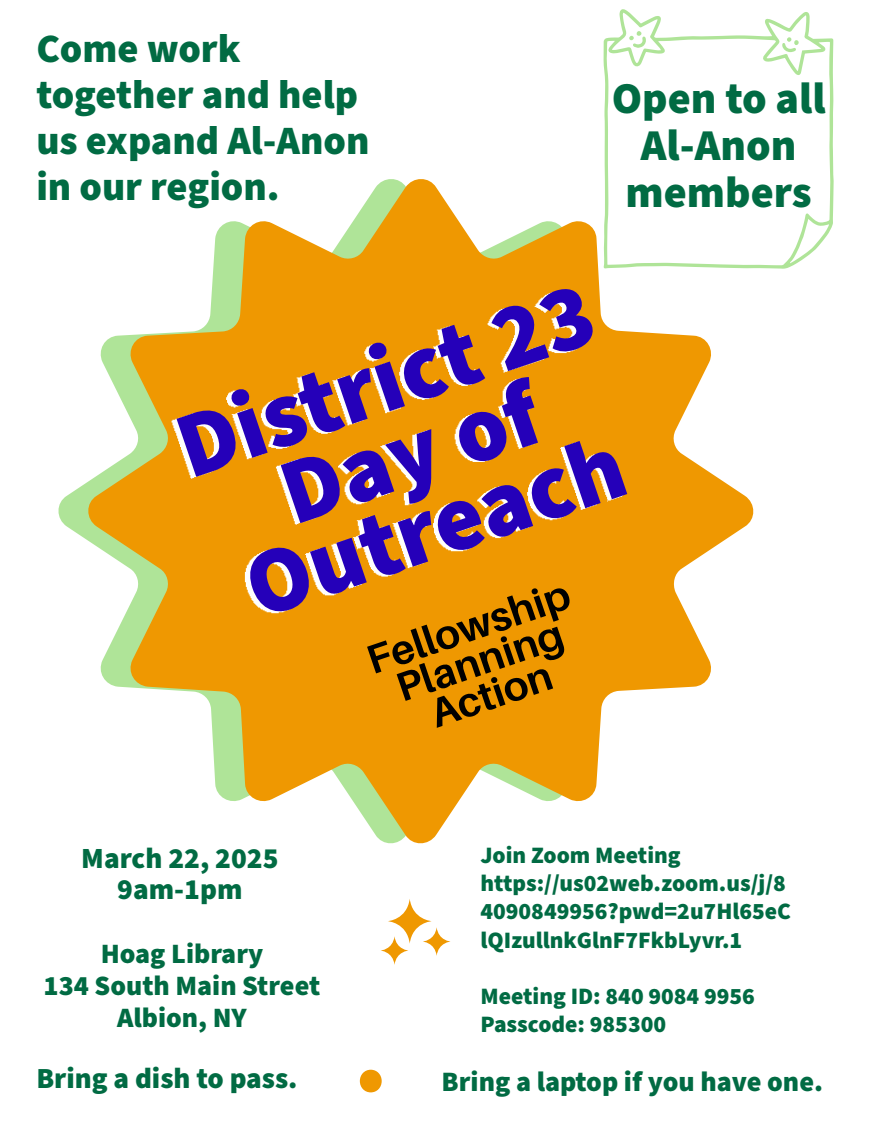
<style>
.page{position:relative;width:870px;height:1125px;background:#fff}
.page>*{position:absolute;margin:0;border:0;box-sizing:border-box;transform-origin:0 0}
.t1{font:900 109.12px "Source Sans Pro";color:#ef9801}
.t2{font:900 94.12px/77.4px "Source Sans Pro";color:#2500b9;text-align:center}
.t3{font:900 44px/47.2px "Source Sans Pro";color:#016b43;text-align:center}
.t4{font:700 40.75px/35.5px "Aileron";color:#000;text-align:center}
.t5{font:900 40.25px/46px "Source Sans Pro";color:#016b43}
.t6{font:900 29.25px/31.4px "Source Sans Pro";color:#016b43;text-align:center}
.t7{font:900 29.12px "Source Sans Pro";color:#016b43}
.t8{font:900 28.12px "Source Sans Pro";color:#016b43}
.t9{font:900 28px/32px "Source Sans Pro";color:#016b43;text-align:center}
.t10{font:900 23.5px/28.2px "Source Sans Pro";color:#016b43}
</style>
<div class="page">
<svg style="left:211px;top:709px;width:391px;height:135px;fill:#ef9801"></svg>
<img style="left:70px;top:170px;width:764px;height:539px">
<svg style="left:603px;top:9px;width:230px;height:260px"></svg>
<svg style="left:781px;top:37px;width:17px;height:15px"></svg>
<svg style="left:629px;top:31px;width:17px;height:17px"></svg>
<svg style="left:381px;top:899px;width:69px;height:66px"></svg>
<h3 class="t5" style="left:36px;top:26px;width:334px">Come work together and help us expand Al-Anon in our region.</h3>
<h3 class="t3" style="left:611px;top:76px;width:215px">Open to all<br>Al-Anon members</h3>
<h2 class="t2" style="left:168px;top:415px;width:436px;rotate:-19deg">District 23<br>Day of<br>Outreach</h2>
<h3 class="t4" style="left:362px;top:645px;width:213px;rotate:-19deg">Fellowship<br>Planning<br>Action</h3>
<p class="t6" style="left:81px;top:843px;width:199px">March 22, 2025<br>9am-1pm</p>
<p class="t10" style="left:480px;top:841px;width:312px">Join Zoom Meeting https://us02web.zoom.us/j/8<br>4090849956?pwd=2u7Hl65eC lQIzullnkGlnF7FkbLyvr.1</p>
<p class="t10" style="left:480px;top:983px;width:276px">Meeting ID: 840 9084 9956<br>Passcode: 985300</p>
<p class="t9" style="left:44px;top:938px;width:278px">Hoag Library<br>134 South Main Street<br>Albion, NY</p>
<p class="t7" style="left:36px;top:1058px;width:262px">Bring a dish to pass.</p>
<h1 class="t1" style="left:353px;top:979px;width:36px">.</h1>
<p class="t8" style="left:441px;top:1062px;width:383px">Bring a laptop if you have one.</p>
</div>
